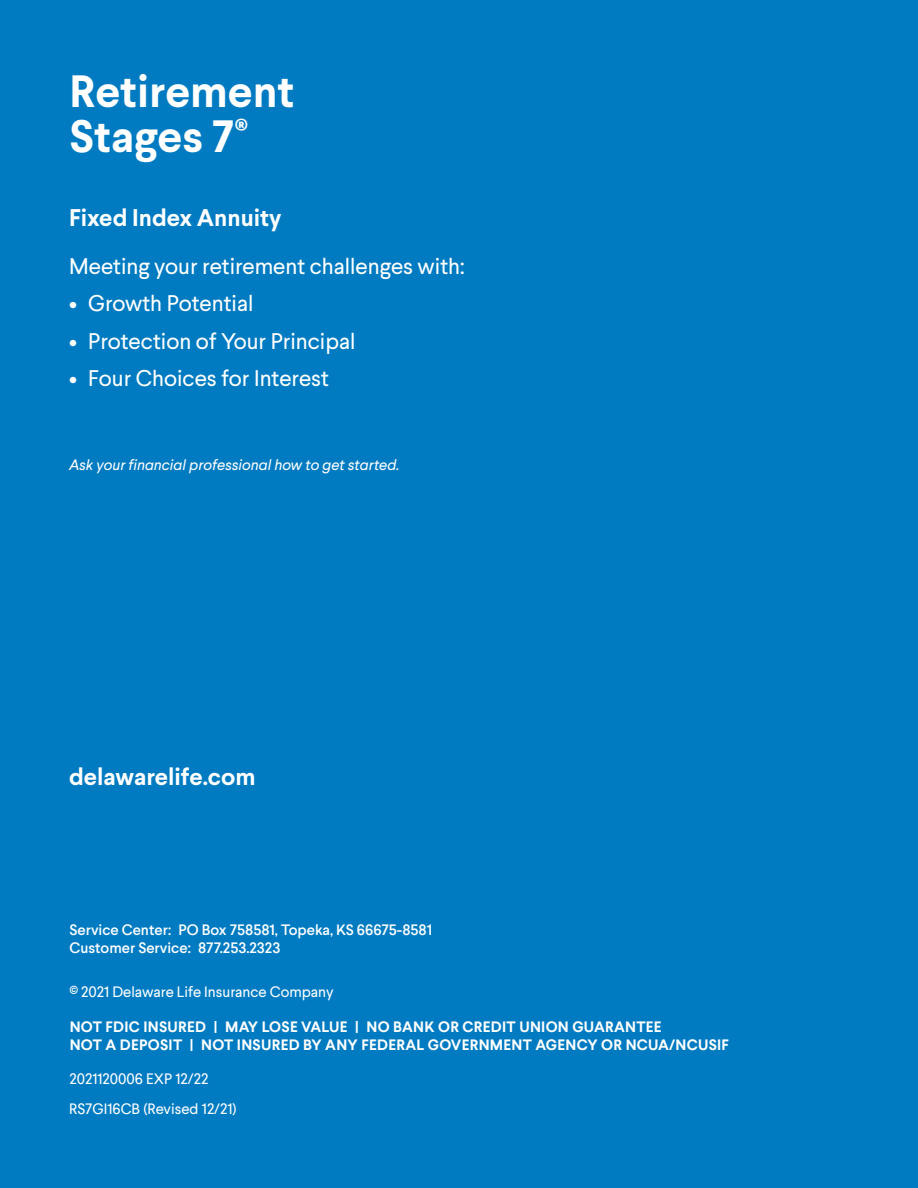
<style>
.page{position:relative;width:918px;height:1188px;background:#007bc2}
.page>*{position:absolute;margin:0;border:0;box-sizing:border-box;transform-origin:0 0}
.t1{font:700 45px "Larsseit";color:#fff}
.ParaStyle01-Leading{font:700 24px "Larsseit";color:#fff}
.ParaStyle01-Leading-2{font:22.5px "Larsseit";color:#fff}
.Heading{font:700 15px "Larsseit";letter-spacing:.02em;color:#fff}
.ParaStyle01-Leading-3{font:15px "Larsseit";color:#fff}
.ParaStyle01-Leading-4{font:500 15px "Larsseit";color:#fff}
.ParaStyle01-Leading-5{font:italic 15px "Larsseit";color:#fff}
</style>
<div class="page">
<p class="t1" style="left:69px;top:61px;width:226px">Retirement</p>
<p class="t1" style="left:69px;top:106px;width:180px">Stages 7<sup>®</sup></p>
<p class="ParaStyle01-Leading" style="left:69px;top:201px;width:214px">Fixed Index Annuity</p>
<p class="ParaStyle01-Leading-2" style="left:69px;top:251px;width:397px">Meeting your retirement challenges with:</p>
<p class="ParaStyle01-Leading-2" style="left:69px;top:289px;width:186px">• Growth Potential</p>
<p class="ParaStyle01-Leading-2" style="left:69px;top:326px;width:288px">• Protection of Your Principal</p>
<p class="ParaStyle01-Leading-2" style="left:69px;top:364px;width:261px">• Four Choices for Interest</p>
<p class="ParaStyle01-Leading-5" style="left:69px;top:455px;width:332px">Ask your financial professional how to get started.</p>
<p class="ParaStyle01-Leading" style="left:69px;top:760px;width:188px">delawarelife.com</p>
<p class="ParaStyle01-Leading-4" style="left:69px;top:920px;width:364px">Service Center: PO Box 758581, Topeka, KS 66675-8581</p>
<p class="ParaStyle01-Leading-4" style="left:69px;top:938px;width:212px">Customer Service: 877.253.2323</p>
<p class="ParaStyle01-Leading-3" style="left:69px;top:982px;width:266px">© 2021 Delaware Life Insurance Company</p>
<p class="Heading" style="left:70px;top:1016px;width:593px">NOT FDIC INSURED | MAY LOSE VALUE | NO BANK OR CREDIT UNION GUARANTEE</p>
<p class="Heading" style="left:70px;top:1034px;width:661px">NOT A DEPOSIT | NOT INSURED BY ANY FEDERAL GOVERNMENT AGENCY OR NCUA/NCUSIF</p>
<p class="ParaStyle01-Leading-3" style="left:69px;top:1069px;width:140px">2021120006 EXP 12/22</p>
<p class="ParaStyle01-Leading-3" style="left:69px;top:1099px;width:169px">RS7GI16CB (Revised 12/21)</p>
</div>
